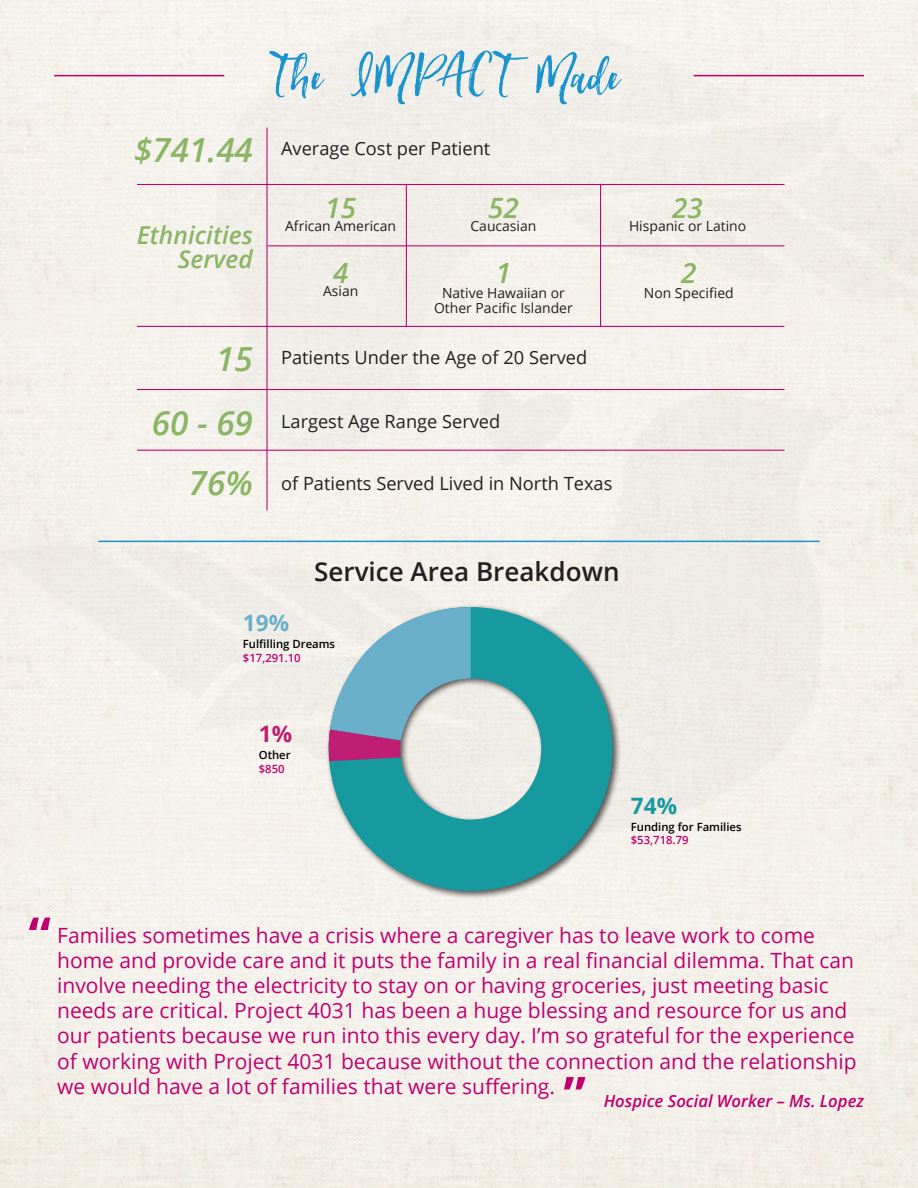
<style>
.page{position:relative;width:918px;height:1188px;background:#fff}
.page>*{position:absolute;margin:0;border:0;box-sizing:border-box;transform-origin:0 0}
.t1{font:67.5px "Hartley";color:#1b94ce}
.t2{font:700 50.7px "Open Sans";color:#bf006f}
.t3{font:italic 600 33.3px "Open Sans";color:#89b565}
.t4{font:italic 600 27.9px "Open Sans";color:#89b565}
.t5{font:600 26.1px "Open Sans";color:#231f20}
.t6{font:italic 600 24.6px/23.5px "Open Sans";color:#89b565;text-align:right}
.t7{font:700 22.65px "Open Sans";color:#1799a0}
.t8{font:700 22.65px "Open Sans";color:#6aafca}
.t9{font:700 22.65px "Open Sans";color:#bf1e72}
.t10{font:21px/25.2px "Open Sans";color:#bf006f}
.t11{font:18.15px "Open Sans";color:#231f20}
.t12{font:italic 600 16.8px "Open Sans";color:#bf006f}
.t13{font:13.95px/15px "Open Sans";color:#231f20;text-align:center}
.t14{font:600 11.25px/13.6px "Open Sans";color:#000}
.s1{color:#bf006f}
</style>
<div class="page">
<div style="left:0;top:0;width:918px;height:1082px;background:#f3f0e9"></div>
<div style="left:54px;top:54px;width:810px;height:686px;background:#f2efe9"></div>
<div style="left:54px;top:762px;width:394px;height:372px;background:#f4f1eb"></div>
<div style="left:470px;top:762px;width:394px;height:372px;background:#f4f1ea"></div>
<div style="left:325px;top:604px;width:296px;height:296px;background:#231f20;opacity:.75"></div>
<svg style="left:329px;top:607px;width:284px;height:284px;fill:#1799a0"></svg>
<svg style="left:328px;top:607px;width:143px;height:154px"></svg>
<hr style="left:137px;top:184px;width:647px;height:1px;background:#bf006f">
<hr style="left:268px;top:245px;width:516px;height:1px;background:#bf006f">
<hr style="left:266px;top:128px;width:2px;height:382px;background:#bf006f">
<hr style="left:406px;top:184px;width:1px;height:143px;background:#bf006f">
<hr style="left:600px;top:184px;width:1px;height:143px;background:#bf006f">
<hr style="left:137px;top:326px;width:647px;height:1px;background:#bf006f">
<hr style="left:137px;top:389px;width:647px;height:1px;background:#bf006f">
<hr style="left:137px;top:450px;width:647px;height:1px;background:#bf006f">
<hr style="left:98px;top:541px;width:722px;height:1px;background:#1b94ce">
<hr style="left:694px;top:75px;width:170px;height:1px;background:#bf006f">
<hr style="left:54px;top:75px;width:170px;height:1px;background:#bf006f">
<p class="t3" style="left:134px;top:127px;width:120px">$741.44</p>
<p class="t6" style="left:137px;top:223px;width:118px">Ethnicities<br>Served</p>
<p class="t3" style="left:216px;top:336px;width:38px">15</p>
<p class="t1" style="left:269px;top:27px;width:354px">The IMPACT Made</p>
<p class="t11" style="left:281px;top:136px;width:211px">Average Cost per Patient</p>
<p class="t4" style="left:325px;top:189px;width:32px">15</p>
<p class="t13" style="left:285px;top:218px;width:113px">African American</p>
<p class="t4" style="left:333px;top:254px;width:17px">4</p>
<p class="t13" style="left:323px;top:283px;width:37px">Asian</p>
<p class="t4" style="left:488px;top:189px;width:32px">52</p>
<p class="t13" style="left:470px;top:218px;width:67px">Caucasian</p>
<p class="t4" style="left:496px;top:254px;width:17px">1</p>
<p class="t13" style="left:434px;top:285px;width:140px">Native Hawaiian or<br>Other Pacific Islander</p>
<p class="t11" style="left:281px;top:345px;width:308px">Patients Under the Age of 20 Served</p>
<p class="t4" style="left:672px;top:189px;width:32px">23</p>
<p class="t13" style="left:629px;top:218px;width:119px">Hispanic or Latino</p>
<p class="t4" style="left:681px;top:254px;width:17px">2</p>
<p class="t13" style="left:644px;top:285px;width:91px">Non Specified</p>
<p class="t3" style="left:152px;top:400px;width:103px">60 - 69</p>
<p class="t3" style="left:189px;top:461px;width:65px">76%</p>
<p class="t11" style="left:281px;top:409px;width:221px">Largest Age Range Served</p>
<p class="t11" style="left:281px;top:471px;width:333px">of Patients Served Lived in North Texas</p>
<p class="t8" style="left:243px;top:606px;width:48px">19%</p>
<p class="t5" style="left:314px;top:554px;width:307px">Service Area Breakdown</p>
<p class="t14" style="left:243px;top:637px;width:94px">Fulfilling Dreams <span class="s1">$17,291.10</span></p>
<p class="t9" style="left:259px;top:718px;width:35px">1%</p>
<p class="t14" style="left:259px;top:748px;width:33px">Other <span class="s1">$850</span></p>
<p class="t7" style="left:631px;top:789px;width:48px">74%</p>
<p class="t14" style="left:631px;top:820px;width:112px">Funding for Families <span class="s1">$53,718.79</span></p>
<p class="t2" style="left:28px;top:900px;width:24px">“</p>
<p class="t10" style="left:57px;top:922px;width:801px">Families sometimes have a crisis where a caregiver has to leave work to come home and provide care and it puts the family in a real financial dilemma. That can involve needing the electricity to stay on or having groceries, just meeting basic needs are critical. Project 4031 has been a huge blessing and resource for us and our patients because we run into this every day. I’m so grateful for the experience of working with Project 4031 because without the connection and the relationship we would have a lot of families that were suffering.</p>
<p class="t2" style="left:563px;top:1059px;width:24px">”</p>
<p class="t12" style="left:604px;top:1089px;width:262px">Hospice Social Worker – Ms. Lopez</p>
</div>
